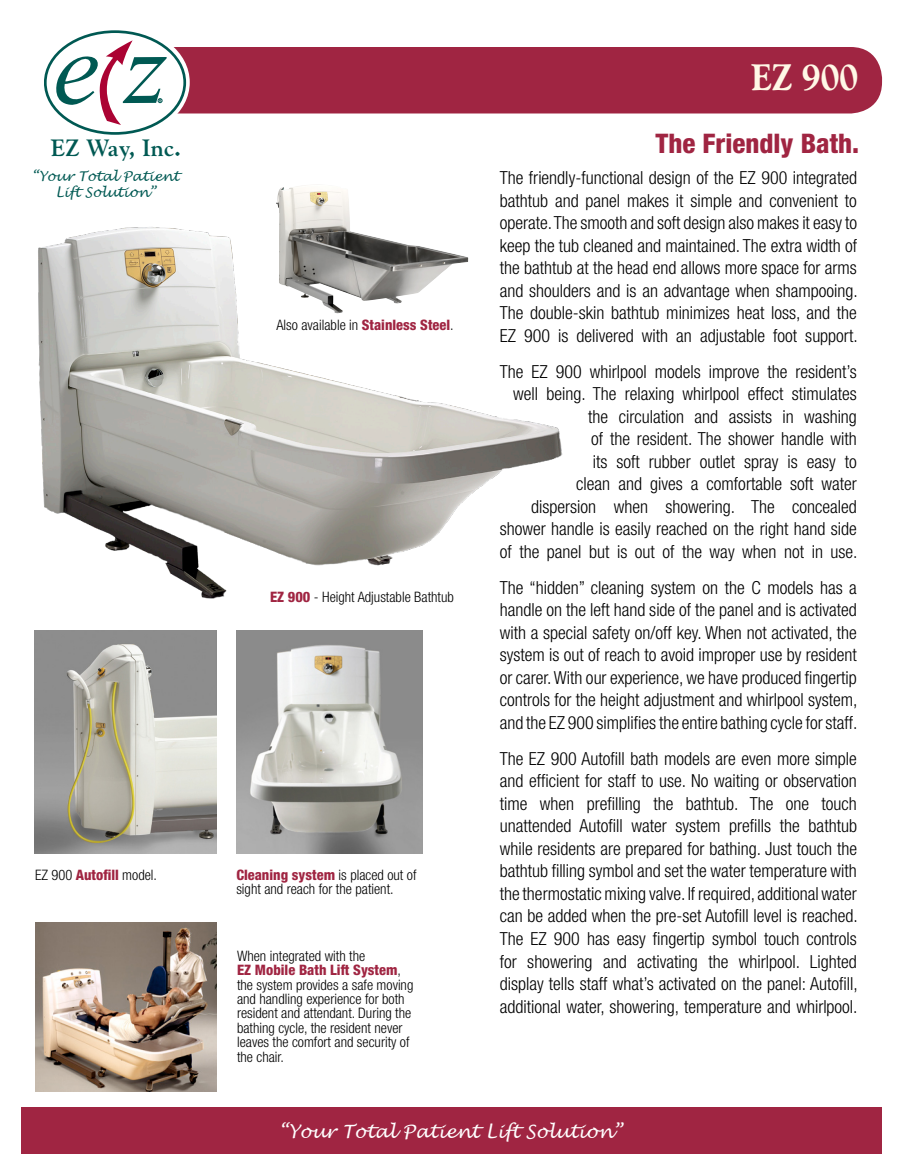
<style>
.page{position:relative;width:905px;height:1175px;background:#fff}
.page>*{position:absolute;margin:0;border:0;box-sizing:border-box;transform-origin:0 0}
.t1{font:800 37.5px "Goudy";color:#fff8e6;scale:.9 1}
.Main_Text{font:800 condensed 27px "Helvetica Neue";color:#a02542}
.t2{font:700 23.55px "Goudy";color:#005953}
.t3{font:italic 18.3px "Lucida Handwriting";color:#fff}
.Main_Text-2{font:300 condensed 18px/22.5px "Helvetica Neue";color:#000;text-align:justify}
.t4{font:300 condensed 14.4px/14.4px "Helvetica Neue";color:#000}
.t5{font:italic 13.5px/16px "Lucida Handwriting";color:#005953;text-align:center}
.s1{font-weight:800;color:#a02542}
</style>
<div class="page">
<img style="left:38px;top:227px;width:525px;height:372px">
<img style="left:35px;top:923px;width:182px;height:168px">
<img style="left:34px;top:630px;width:182px;height:224px">
<img style="left:236px;top:630px;width:187px;height:224px">
<div style="left:175px;top:47px;width:707px;height:66px;background:#a02542"></div>
<div style="left:21px;top:1107px;width:861px;height:47px;background:#a02542"></div>
<svg style="left:52px;top:27px;width:138px;height:110px"></svg>
<div style="left:45px;top:30px;width:141px;height:105px;border:3px solid #005953;border-radius:50%"></div>
<svg style="left:53px;top:40px;width:114px;height:85px"></svg>
<div style="left:270px;top:176px;width:204px;height:143px;background:#fff"></div>
<img style="left:276px;top:185px;width:192px;height:128px">
<p class="t2" style="left:51px;top:134px;width:132px">EZ Way, Inc.</p>
<p class="t5" style="left:32px;top:168px;width:148px">“Your Total Patient<br>Lift Solution”</p>
<p class="t4" style="left:35px;top:867px;width:123px">EZ 900 <span class="s1">Autofill</span> model.</p>
<p class="t4" style="left:276px;top:318px;width:179px">Also available in <span class="s1">Stainless Steel</span>.</p>
<p class="t4" style="left:270px;top:589px;width:185px"><span class="s1">EZ 900</span> - Height Adjustable Bathtub</p>
<p class="t4" style="left:236px;top:867px;width:182px"><span class="s1">Cleaning system</span> is placed out of sight and reach for the patient.</p>
<p class="t4" style="left:237px;top:948px;width:178px">When integrated with the<br><span class="s1">EZ Mobile Bath Lift System</span>, the system provides a safe moving and handling experience for both resident and attendant. During the bathing cycle, the resident never leaves the comfort and security of the chair.</p>
<p class="t1" style="left:751px;top:56px;width:120px">EZ 900</p>
<p class="Main_Text" style="left:655px;top:127px;width:205px">The Friendly Bath.</p>
<p class="Main_Text-2" style="left:500px;top:166px;width:359px">The friendly-functional design of the EZ 900 integrated bathtub and panel makes it simple and convenient to operate. The smooth and soft design also makes it easy to keep the tub cleaned and maintained. The extra width of the bathtub at the head end allows more space for arms and shoulders and is an advantage when shampooing.<br>The double-skin bathtub minimizes heat loss, and the EZ 900 is delivered with an adjustable foot support.</p>
<p class="Main_Text-2" style="left:500px;top:360px;width:359px;text-align:right">The EZ 900 whirlpool models improve the resident’s well being. The relaxing whirlpool effect stimulates the circulation and assists in washing<br>of the resident. The shower handle with<br>its soft rubber outlet spray is easy to<br>clean and gives a comfortable soft water<br>dispersion when showering. The concealed shower handle is easily reached on the right hand side of the panel but is out of the way when not in use.</p>
<p class="Main_Text-2" style="left:500px;top:576px;width:359px">The “hidden” cleaning system on the C models has a handle on the left hand side of the panel and is activated with a special safety on/off key. When not activated, the system is out of reach to avoid improper use by resident or carer. With our experience, we have produced fingertip controls for the height adjustment and whirlpool system, and the EZ 900 simplifies the entire bathing cycle for staff.</p>
<p class="Main_Text-2" style="left:500px;top:747px;width:359px">The EZ 900 Autofill bath models are even more simple and efficient for staff to use. No waiting or observation time when prefilling the bathtub. The one touch unattended Autofill water system prefills the bathtub while residents are prepared for bathing. Just touch the bathtub filling symbol and set the water temperature with the thermostatic mixing valve. If required, additional water can be added when the pre-set Autofill level is reached.<br>The EZ 900 has easy fingertip symbol touch controls for showering and activating the whirlpool. Lighted display tells staff what’s activated on the panel: Autofill, additional water, showering, temperature and whirlpool.</p>
<p class="t3" style="left:279px;top:1120px;width:344px">“Your Total Patient Lift Solution”</p>
</div>
